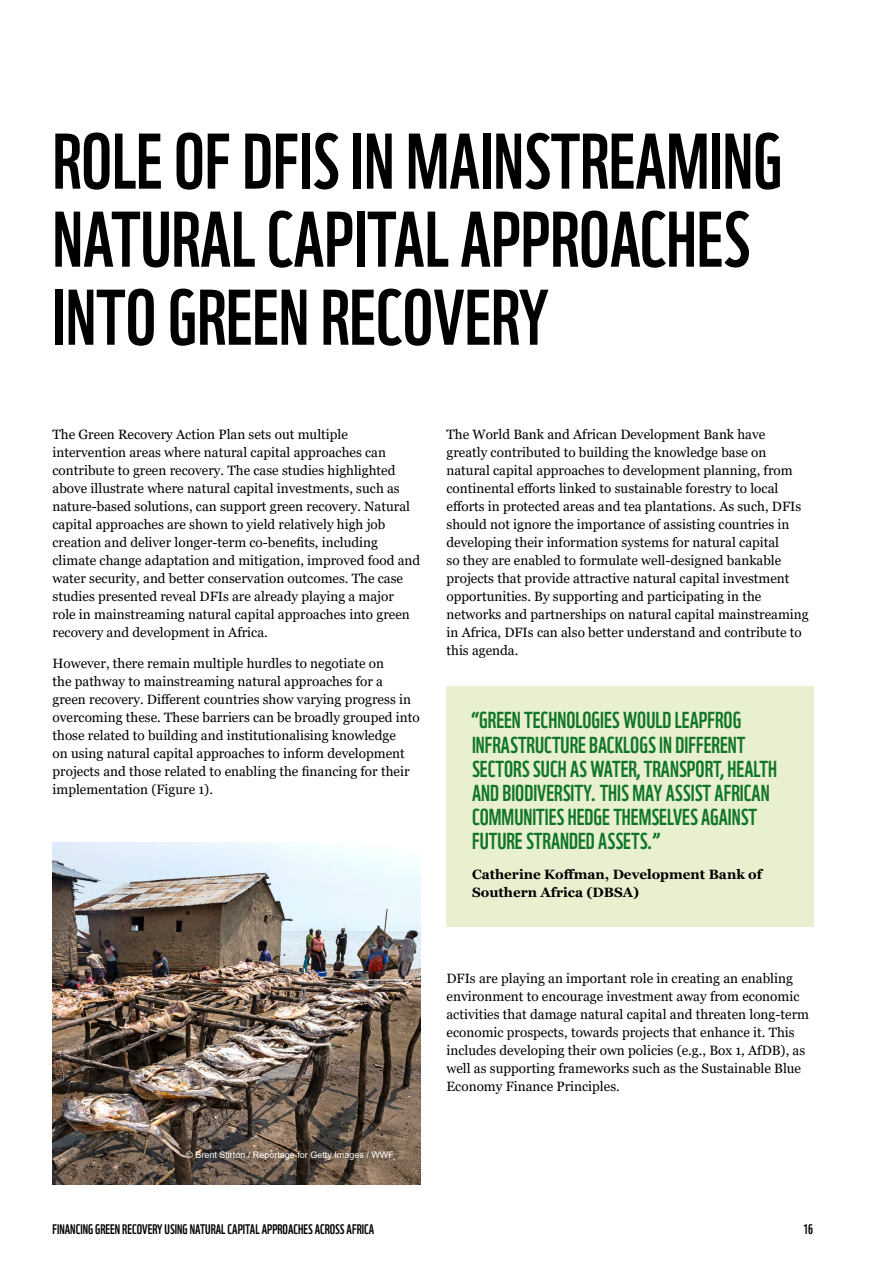
<style>
.page{position:relative;width:893px;height:1263px;background:#fff}
.page>*{position:absolute;margin:0;border:0;box-sizing:border-box;transform-origin:0 0}
.t1{font:76.5px/78px "WWF";color:#000}
.t2{font:22.5px/24px "WWF";color:#107627}
.t3{font:13.5px/18px "Georgia";color:#000}
.t4{font:13.5px "WWF";color:#000}
.t5{font:700 13.5px/18px "Georgia";color:#000}
.t6{font:9px "Arial";color:#fff}
</style>
<div class="page">
<div style="left:446px;top:687px;width:368px;height:240px;background:#e8f0d0"></div>
<img style="left:53px;top:843px;width:367px;height:341px">
<h1 class="t1" style="left:53px;top:115px;width:731px">ROLE OF DFIS IN MAINSTREAMING<br>NATURAL CAPITAL APPROACHES<br>INTO GREEN RECOVERY</h1>
<p class="t3" style="left:53px;top:426px;width:369px">The Green Recovery Action Plan sets out multiple intervention areas where natural capital approaches can contribute to green recovery. The case studies highlighted above illustrate where natural capital investments, such as nature-based solutions, can support green recovery. Natural capital approaches are shown to yield relatively high job creation and deliver longer-term co-benefits, including climate change adaptation and mitigation, improved food and water security, and better conservation outcomes. The case studies presented reveal DFIs are already playing a major role in mainstreaming natural capital approaches into green recovery and development in Africa.</p>
<p class="t3" style="left:53px;top:655px;width:369px">However, there remain multiple hurdles to negotiate on<br>the pathway to mainstreaming natural approaches for a<br>green recovery. Different countries show varying progress in overcoming these. These barriers can be broadly grouped into those related to building and institutionalising knowledge<br>on using natural capital approaches to inform development projects and those related to enabling the financing for their implementation (Figure 1).</p>
<p class="t3" style="left:446px;top:426px;width:364px">The World Bank and African Development Bank have greatly contributed to building the knowledge base on natural capital approaches to development planning, from continental efforts linked to sustainable forestry to local efforts in protected areas and tea plantations. As such, DFIs should not ignore the importance of assisting countries in developing their information systems for natural capital<br>so they are enabled to formulate well-designed bankable projects that provide attractive natural capital investment opportunities. By supporting and participating in the networks and partnerships on natural capital mainstreaming in Africa, DFIs can also better understand and contribute to this agenda.</p>
<h2 class="t2" style="left:472px;top:706px;width:306px">“GREEN TECHNOLOGIES WOULD LEAPFROG INFRASTRUCTURE BACKLOGS IN DIFFERENT SECTORS SUCH AS WATER, TRANSPORT, HEALTH AND BIODIVERSITY. THIS MAY ASSIST AFRICAN COMMUNITIES HEDGE THEMSELVES AGAINST FUTURE STRANDED ASSETS.”</h2>
<p class="t5" style="left:472px;top:866px;width:292px">Catherine Koffman, Development Bank of<br>Southern Africa (DBSA)</p>
<p class="t6" style="left:186px;top:1148px;width:209px">© Brent Stirton / Reportage for Getty Images / WWF</p>
<p class="t3" style="left:446px;top:969px;width:364px">DFIs are playing an important role in creating an enabling environment to encourage investment away from economic activities that damage natural capital and threaten long-term economic prospects, towards projects that enhance it. This includes developing their own policies (e.g., Box 1, AfDB), as well as supporting frameworks such as the Sustainable Blue Economy Finance Principles.</p>
<p class="t4" style="left:53px;top:1219px;width:323px">FINANCING GREEN RECOVERY USING NATURAL CAPITAL APPROACHES ACROSS AFRICA</p>
<p class="t4" style="left:803px;top:1219px;width:11px">16</p>
</div>
